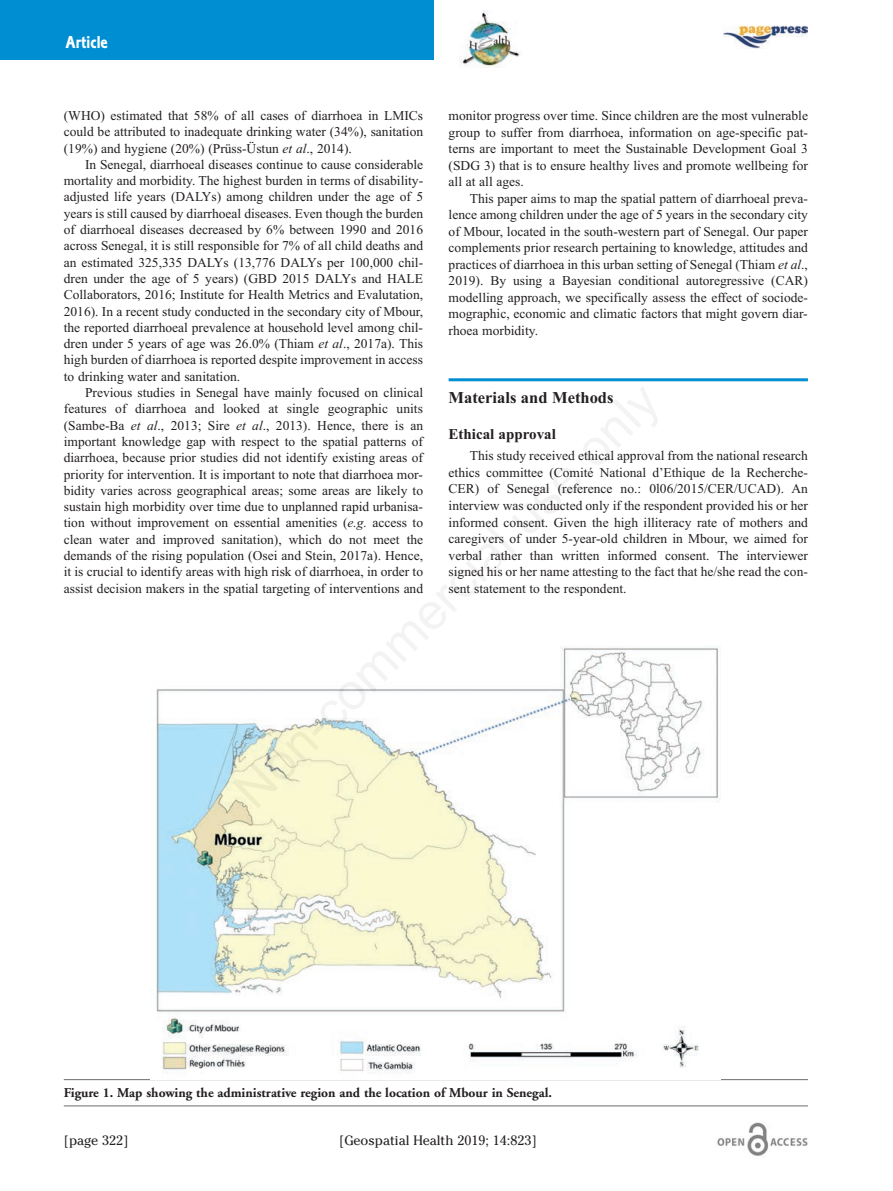
<style>
.page{position:relative;width:893px;height:1191px;background:#fff}
.page>*{position:absolute;margin:0;border:0;box-sizing:border-box;transform-origin:0 0}
.t1{font:18px "Corinthian Bold Condensed Plain";color:#fff}
.t2{font:700 16.5px "Times New Roman";color:#231f20}
.t3{font:700 15px "Times New Roman";color:#231f20}
.t4{font:13.5px/16.4px "Times New Roman";color:#231f20;text-align:justify}
.t5{font:700 13.5px "Adobe Garamond";color:#231f20}
.t6{font:13.5px "Cheltenham";color:#231f20}
.s1{font-style:italic}
</style>
<div class="page">
<div style="left:0;top:0;width:434px;height:60px;background:#008ed2"></div>
<hr style="left:449px;top:378px;width:359px;height:3px;background:#008ed2">
<img style="left:717px;top:1123px;width:91px;height:33px">
<img style="left:723px;top:25px;width:84px;height:24px">
<img style="left:459px;top:11px;width:61px;height:57px">
<hr style="left:64px;top:1079px;width:744px;height:1px;background:#6c6d70">
<hr style="left:64px;top:1105px;width:744px;height:1px;background:#6c6d70">
<img style="left:156px;top:646px;width:565px;height:428px">
<h1 class="t1" style="left:66px;top:36px;width:44px">Article</h1>
<p class="t4" style="left:64px;top:107px;width:361px">(WHO) estimated that 58% of all cases of diarrhoea in LMICs could be attributed to inadequate drinking water (34%), sanitation (19%) and hygiene (20%) (Prüss-Üstun <span class="s1">et al</span>., 2014).</p>
<p class="t4" style="left:64px;top:156px;width:361px;text-indent:21px">In Senegal, diarrhoeal diseases continue to cause considerable mortality and morbidity. The highest burden in terms of disability&shy;adjusted life years (DALYs) among children under the age of 5 years is still caused by diarrhoeal diseases. Even though the burden of diarrhoeal diseases decreased by 6% between 1990 and 2016 across Senegal, it is still responsible for 7% of all child deaths and an estimated 325,335 DALYs (13,776 DALYs per 100,000 chil&shy;dren under the age of 5 years) (GBD 2015 DALYs and HALE Collaborators, 2016; Institute for Health Metrics and Evalutation, 2016). In a recent study conducted in the secondary city of Mbour, the reported diarrhoeal prevalence at household level among chil&shy;dren under 5 years of age was 26.0% (Thiam <span class="s1">et al</span>., 2017a). This high burden of diarrhoea is reported despite improvement in access to drinking water and sanitation.</p>
<p class="t4" style="left:64px;top:384px;width:361px;text-indent:21px">Previous studies in Senegal have mainly focused on clinical features of diarrhoea and looked at single geographic units (Sambe-Ba <span class="s1">et al</span>., 2013; Sire <span class="s1">et al</span>., 2013). Hence, there is an important knowledge gap with respect to the spatial patterns of diarrhoea, because prior studies did not identify existing areas of priority for intervention. It is important to note that diarrhoea mor&shy;bidity varies across geographical areas; some areas are likely to sustain high morbidity over time due to unplanned rapid urbanisa&shy;tion without improvement on essential amenities (<span class="s1">e.g.</span> access to clean water and improved sanitation), which do not meet the demands of the rising population (Osei and Stein, 2017a). Hence, it is crucial to identify areas with high risk of diarrhoea, in order to assist decision makers in the spatial targeting of interventions and</p>
<p class="t4" style="left:449px;top:107px;width:361px">monitor progress over time. Since children are the most vulnerable group to suffer from diarrhoea, information on age-specific pat&shy;terns are important to meet the Sustainable Development Goal 3 (SDG 3) that is to ensure healthy lives and promote wellbeing for all at all ages.</p>
<p class="t4" style="left:449px;top:190px;width:361px;text-indent:21px">This paper aims to map the spatial pattern of diarrhoeal preva&shy;lence among children under the age of 5 years in the secondary city of Mbour, located in the south-western part of Senegal. Our paper complements prior research pertaining to knowledge, attitudes and practices of diarrhoea in this urban setting of Senegal (Thiam <span class="s1">et al</span>., 2019). By using a Bayesian conditional autoregressive (CAR) modelling approach, we specifically assess the effect of sociode&shy;mographic, economic and climatic factors that might govern diar&shy;rhoea morbidity.</p>
<p class="t2" style="left:449px;top:387px;width:166px">Materials and Methods</p>
<p class="t3" style="left:449px;top:425px;width:109px">Ethical approval</p>
<p class="t4" style="left:449px;top:447px;width:361px;text-indent:21px">This study received ethical approval from the national research ethics committee (Comité National d’Ethique de la Recherche-CER) of Senegal (reference no.: 0l06/2015/CER/UCAD). An interview was conducted only if the respondent provided his or her informed consent. Given the high illiteracy rate of mothers and caregivers of under 5-year-old children in Mbour, we aimed for verbal rather than written informed consent. The interviewer signed his or her name attesting to the fact that he/she read the con&shy;sent statement to the respondent.</p>
<p class="t5" style="left:64px;top:1087px;width:490px">Figure 1. Map showing the administrative region and the location of Mbour in Senegal.</p>
<p class="t6" style="left:64px;top:1132px;width:66px">[page 322]</p>
<p class="t6" style="left:339px;top:1132px;width:199px">[Geospatial Health 2019; 14:823]</p>
</div>
